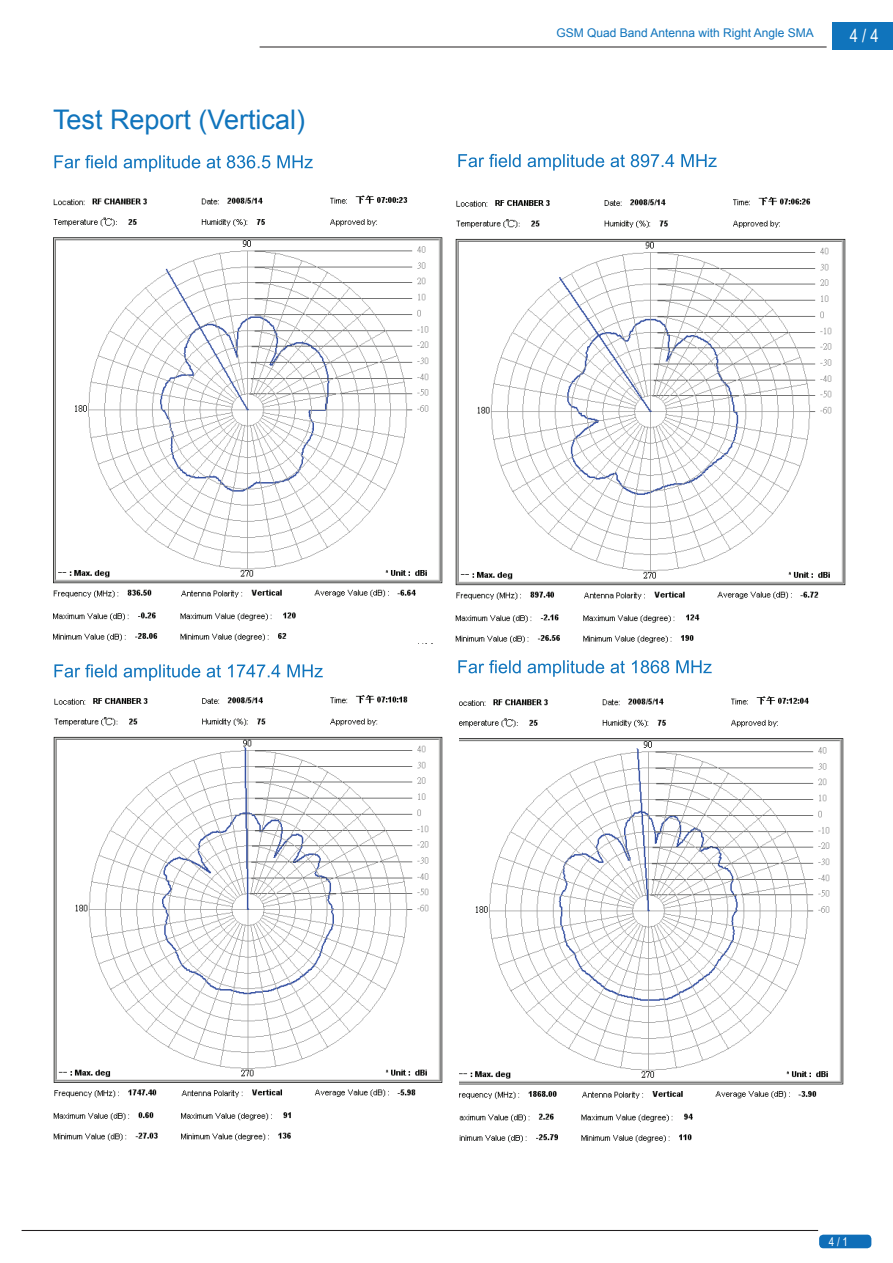
<style>
.page{position:relative;width:893px;height:1263px;background:#fff}
.page>*{position:absolute;margin:0;border:0;box-sizing:border-box;transform-origin:0 0}
.t1{font:27px "Arial";color:#1074bc}
.t2{font:18px "Arial Narrow";color:#fff}
.t3{font:12px "Arial";color:#1074bc}
.t4{font:12px "Arial Narrow";color:#fff}
</style>
<div class="page">
<div style="left:832px;top:22px;width:61px;height:28px;background:#1074bc"></div>
<hr style="left:260px;top:47px;width:567px;height:1px;background:#231f20">
<div style="left:819px;top:1234px;width:52px;height:14px;background:#0f6eb8;border-radius:4px"></div>
<hr style="left:22px;top:1230px;width:796px;height:1px;background:#231f20">
<svg style="left:458px;top:660px;width:254px;height:17px"></svg>
<svg style="left:54px;top:155px;width:259px;height:17px"></svg>
<svg style="left:458px;top:154px;width:259px;height:17px"></svg>
<svg style="left:54px;top:664px;width:269px;height:17px"></svg>
<img style="left:53px;top:195px;width:389px;height:447px">
<img style="left:456px;top:197px;width:389px;height:447px">
<img style="left:53px;top:695px;width:390px;height:446px">
<img style="left:460px;top:696px;width:383px;height:447px">
<h1 class="t1" style="left:53px;top:102px;width:254px">Test Report (Vertical)</h1>
<p class="t3" style="left:556px;top:25px;width:259px">GSM Quad Band Antenna with Right Angle SMA</p>
<h2 class="t2" style="left:850px;top:22px;width:30px">4 / 4</h2>
<p class="t4" style="left:829px;top:1233px;width:21px">4 / 1</p>
</div>
